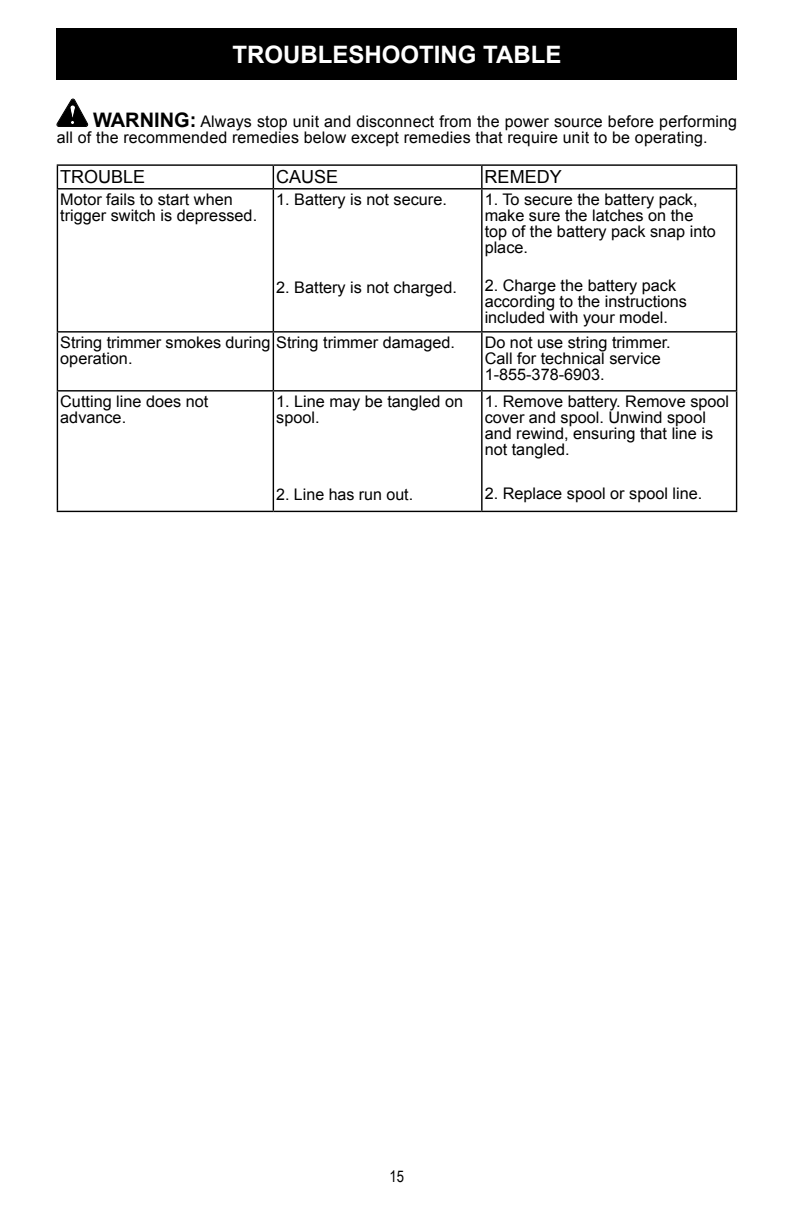
<style>
.page{position:relative;width:794px;height:1225px;background:#fff}
.page>*{position:absolute;margin:0;border:0;box-sizing:border-box;transform-origin:0 0}
.t1{font:700 24px "Arial";color:#fff}
.t2{font:18px "Arial";color:#000}
.t3{font:16px/16px "Arial";color:#000}
.t4{font:16px "Arial Narrow";color:#000}
.s1{font-weight:700;font-size:20px}
</style>
<div class="page">
<svg style="left:56px;top:99px;width:32px;height:28px"></svg>
<hr style="left:57px;top:164px;width:216px;height:2px;background:#000">
<svg style="left:57px;top:166px;width:1px;height:22px"></svg>
<hr style="left:273px;top:164px;width:209px;height:2px;background:#000">
<svg style="left:273px;top:166px;width:1px;height:22px"></svg>
<hr style="left:482px;top:164px;width:255px;height:2px;background:#000">
<svg style="left:481px;top:166px;width:1px;height:22px"></svg>
<svg style="left:736px;top:166px;width:1px;height:22px"></svg>
<hr style="left:57px;top:188px;width:216px;height:1px;background:#000">
<hr style="left:57px;top:189px;width:1px;height:142px;background:#000">
<hr style="left:273px;top:188px;width:209px;height:1px;background:#000">
<hr style="left:273px;top:189px;width:1px;height:142px;background:#000">
<hr style="left:482px;top:188px;width:255px;height:1px;background:#000">
<hr style="left:481px;top:189px;width:1px;height:142px;background:#000">
<hr style="left:736px;top:189px;width:1px;height:142px;background:#000">
<hr style="left:57px;top:331px;width:216px;height:1px;background:#000">
<hr style="left:57px;top:332px;width:1px;height:58px;background:#000">
<hr style="left:273px;top:331px;width:209px;height:1px;background:#000">
<hr style="left:273px;top:332px;width:1px;height:58px;background:#000">
<hr style="left:482px;top:331px;width:255px;height:1px;background:#000">
<hr style="left:481px;top:332px;width:1px;height:58px;background:#000">
<hr style="left:736px;top:332px;width:1px;height:58px;background:#000">
<hr style="left:57px;top:390px;width:216px;height:1px;background:#000">
<hr style="left:57px;top:391px;width:1px;height:120px;background:#000">
<hr style="left:273px;top:390px;width:209px;height:1px;background:#000">
<hr style="left:273px;top:391px;width:1px;height:120px;background:#000">
<hr style="left:482px;top:390px;width:255px;height:1px;background:#000">
<hr style="left:481px;top:391px;width:1px;height:120px;background:#000">
<hr style="left:736px;top:391px;width:1px;height:120px;background:#000">
<hr style="left:57px;top:511px;width:216px;height:1px;background:#000">
<hr style="left:273px;top:511px;width:209px;height:1px;background:#000">
<hr style="left:482px;top:511px;width:255px;height:1px;background:#000">
<div style="left:57px;top:28px;width:680px;height:51px;background:#000"></div>
<h1 class="t1" style="left:232px;top:39px;width:330px">TROUBLESHOOTING TABLE</h1>
<p class="t3" style="left:57px;top:113px;width:682px;text-indent:36px"><span class="s1">WARNING:</span> Always stop unit and disconnect from the power source before performing all of the recommended remedies below except remedies that require unit to be operating.</p>
<p class="t2" style="left:60px;top:165px;width:87px">TROUBLE</p>
<p class="t2" style="left:276px;top:165px;width:64px">CAUSE</p>
<p class="t2" style="left:484px;top:165px;width:79px">REMEDY</p>
<p class="t3" style="left:60px;top:192px;width:198px">Motor fails to start when trigger switch is depressed.</p>
<p class="t3" style="left:276px;top:192px;width:172px">1. Battery is not secure.</p>
<p class="t3" style="left:484px;top:192px;width:233px">1. To secure the battery pack, make sure the latches on the top of the battery pack snap into place.</p>
<p class="t3" style="left:484px;top:278px;width:204px">2. Charge the battery pack according to the instructions included with your model.</p>
<p class="t3" style="left:276px;top:280px;width:182px">2. Battery is not charged.</p>
<p class="t3" style="left:60px;top:335px;width:396px">String trimmer smokes during String trimmer damaged. operation.</p>
<p class="t3" style="left:484px;top:335px;width:188px">Do not use string trimmer.<br>Call for technical service<br>1-855-378-6903.</p>
<p class="t3" style="left:60px;top:394px;width:150px">Cutting line does not advance.</p>
<p class="t3" style="left:276px;top:394px;width:188px">1. Line may be tangled on spool.</p>
<p class="t3" style="left:484px;top:394px;width:246px">1. Remove battery. Remove spool cover and spool. Unwind spool and rewind, ensuring that line is not tangled.</p>
<p class="t3" style="left:484px;top:486px;width:219px">2. Replace spool or spool line.</p>
<p class="t3" style="left:276px;top:486px;width:138px">2. Line has run out.</p>
<p class="t4" style="left:389px;top:1164px;width:16px">15</p>
</div>
